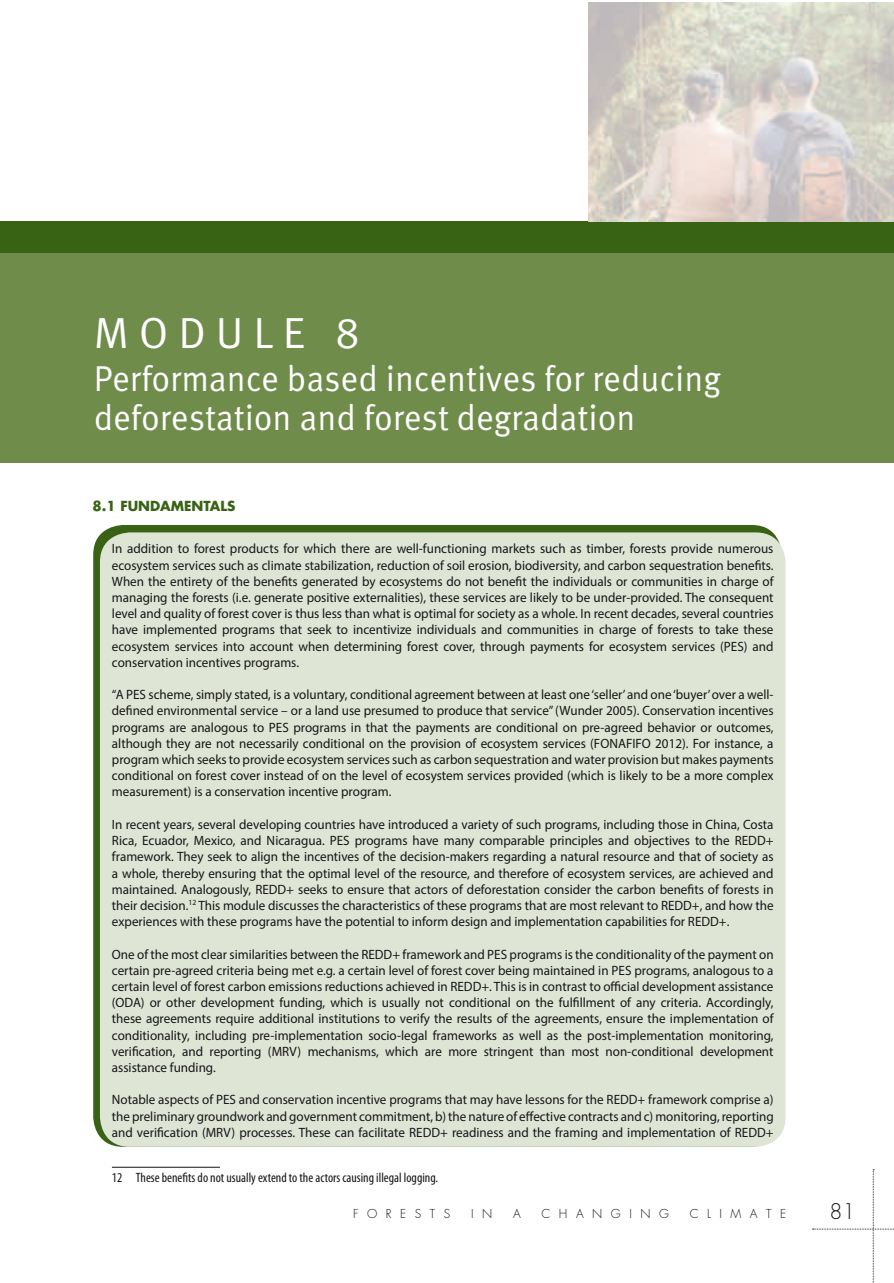
<style>
.page{position:relative;width:894px;height:1283px;background:#fff}
.page>*{position:absolute;margin:0;border:0;box-sizing:border-box;transform-origin:0 0}
.t1{font:43.5px "Meta Pro";color:#fff}
.t2{font:36px/39px "Meta Pro";color:#fff;scale:.95 1}
.t3{font:300 21px "Futura";color:#181419}
.t4{font:13.5px/16.2px "Myriad Pro";color:#181419;text-align:justify}
.t5{font:condensed 13.5px "Myriad Pro";color:#181419}
.t6{font:700 13.5px "Futura";color:#396314}
.t7{font:300 12px "Futura";color:#181419}
</style>
<div class="page">
<svg style="left:812px;top:1169px;width:81px;height:114px"></svg>
<div style="left:93px;top:525px;width:688px;height:622px;background:#396314;border-radius:30px"></div>
<div style="left:100px;top:532px;width:685px;height:615px;background:#dee5d5;border-radius:30px"></div>
<div style="left:1px;top:222px;width:892px;height:241px;background:#6f8c4b"></div>
<div style="left:1px;top:222px;width:892px;height:31px;background:#396314"></div>
<hr style="left:112px;top:1167px;width:108px;height:1px;background:#181419">
<img style="left:588px;top:3px;width:305px;height:219px">
<h1 class="t1" style="left:94px;top:316px;width:268px">M O D U L E 8</h1>
<h2 class="t2" style="left:94px;top:362px;width:662px">Performance based incentives for reducing deforestation and forest degradation</h2>
<p class="t6" style="left:93px;top:500px;width:144px">8.1 FUNDAMENTALS</p>
<p class="t4" style="left:112px;top:542px;width:663px">In addition to forest products for which there are well-functioning markets such as timber, forests provide numerous ecosystem services such as climate stabilization, reduction of soil erosion, biodiversity, and carbon sequestration benefits.<br>When the entirety of the benefits generated by ecosystems do not benefit the individuals or communities in charge of managing the forests (i.e. generate positive externalities), these services are likely to be under-provided. The consequent level and quality of forest cover is thus less than what is optimal for society as a whole. In recent decades, several countries have implemented programs that seek to incentivize individuals and communities in charge of forests to take these ecosystem services into account when determining forest cover, through payments for ecosystem services (PES) and conservation incentives programs.</p>
<p class="t4" style="left:112px;top:688px;width:663px">“A PES scheme, simply stated, is a voluntary, conditional agreement between at least one ‘seller’ and one ‘buyer’ over a well&shy;defined environmental service – or a land use presumed to produce that service” (Wunder 2005). Conservation incentives programs are analogous to PES programs in that the payments are conditional on pre-agreed behavior or outcomes, although they are not necessarily conditional on the provision of ecosystem services (FONAFIFO 2012). For instance, a program which seeks to provide ecosystem services such as carbon sequestration and water provision but makes payments conditional on forest cover instead of on the level of ecosystem services provided (which is likely to be a more complex measurement) is a conservation incentive program.</p>
<p class="t4" style="left:112px;top:817px;width:663px">In recent years, several developing countries have introduced a variety of such programs, including those in China, Costa Rica, Ecuador, Mexico, and Nicaragua. PES programs have many comparable principles and objectives to the REDD+ framework. They seek to align the incentives of the decision-makers regarding a natural resource and that of society as a whole, thereby ensuring that the optimal level of the resource, and therefore of ecosystem services, are achieved and maintained. Analogously, REDD+ seeks to ensure that actors of deforestation consider the carbon benefits of forests in their decision.<sup>12</sup> This module discusses the characteristics of these programs that are most relevant to REDD+, and how the experiences with these programs have the potential to inform design and implementation capabilities for REDD+.</p>
<p class="t4" style="left:112px;top:947px;width:663px">One of the most clear similarities between the REDD+ framework and PES programs is the conditionality of the payment on certain pre-agreed criteria being met e.g. a certain level of forest cover being maintained in PES programs, analogous to a certain level of forest carbon emissions reductions achieved in REDD+. This is in contrast to official development assistance (ODA) or other development funding, which is usually not conditional on the fulfillment of any criteria. Accordingly, these agreements require additional institutions to verify the results of the agreements, ensure the implementation of conditionality, including pre-implementation socio-legal frameworks as well as the post-implementation monitoring, verification, and reporting (MRV) mechanisms, which are more stringent than most non-conditional development assistance funding.</p>
<p class="t4" style="left:112px;top:1093px;width:663px">Notable aspects of PES and conservation incentive programs that may have lessons for the REDD+ framework comprise a) the preliminary groundwork and government commitment, b) the nature of effective contracts and c) monitoring, reporting and verification (MRV) processes. These can facilitate REDD+ readiness and the framing and implementation of REDD+</p>
<p class="t5" style="left:112px;top:1173px;width:327px">12 These benefits do not usually extend to the actors causing illegal logging.</p>
<p class="t7" style="left:353px;top:1208px;width:99px">F O R E S T S</p>
<p class="t7" style="left:471px;top:1208px;width:23px">I N</p>
<p class="t7" style="left:513px;top:1208px;width:9px">A</p>
<p class="t7" style="left:541px;top:1208px;width:129px">C H A N G I N G</p>
<p class="t7" style="left:689px;top:1208px;width:98px">C L I M A T E</p>
<h3 class="t3" style="left:829px;top:1201px;width:28px">81</h3>
</div>
